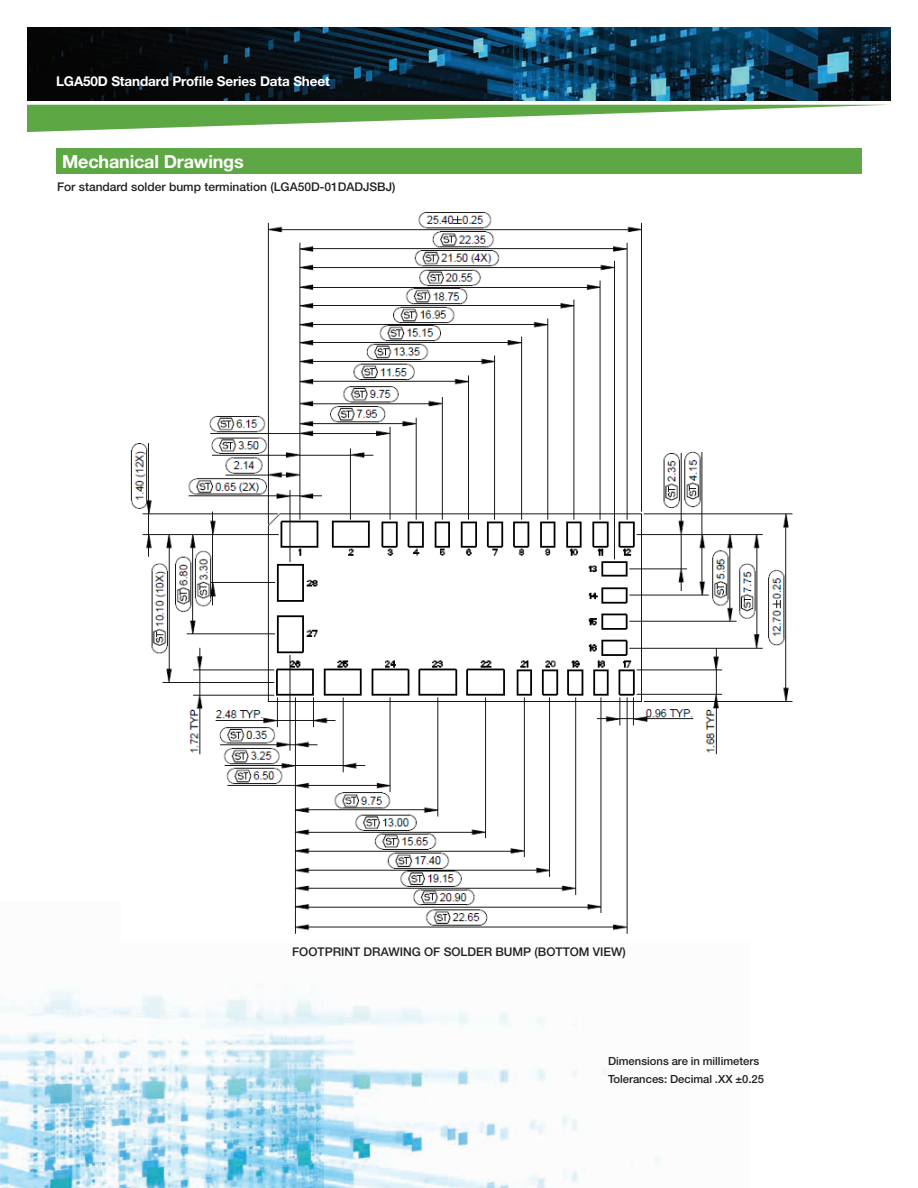
<style>
.page{position:relative;width:918px;height:1188px;background:#fff}
.page>*{position:absolute;margin:0;border:0;box-sizing:border-box;transform-origin:0 0}
.t1{font:700 18px "Helvetica Neue LT Std";letter-spacing:-.01em;color:#fff}
.t2{font:700 13.5px "Helvetica Neue LT Std";letter-spacing:-.01em;color:#fff}
.t3{font:500 12px "Helvetica Neue LT Std";color:#231f20}
.t4{font:500 11.25px/17.2px "Helvetica Neue LT Std";color:#231f20}
</style>
<div class="page">
<img style="left:27px;top:27px;width:864px;height:73px">
<svg style="left:27px;top:105px;width:854px;height:27px"></svg>
<img style="left:0;top:991px;width:660px;height:197px">
<div style="left:56px;top:148px;width:806px;height:26px;background:#5da844"></div>
<img style="left:130px;top:211px;width:663px;height:723px">
<p class="t2" style="left:56px;top:72px;width:275px">LGA50D Standard Profile Series Data Sheet</p>
<h1 class="t1" style="left:62px;top:150px;width:183px">Mechanical Drawings</h1>
<p class="t3" style="left:57px;top:180px;width:340px">For standard solder bump termination (LGA50D-01DADJSBJ)</p>
<p class="t3" style="left:292px;top:944px;width:335px">FOOTPRINT DRAWING OF SOLDER BUMP (BOTTOM VIEW)</p>
<p class="t4" style="left:608px;top:1053px;width:158px">Dimensions are in millimeters<br>Tolerances: Decimal .XX ±0.25</p>
</div>
